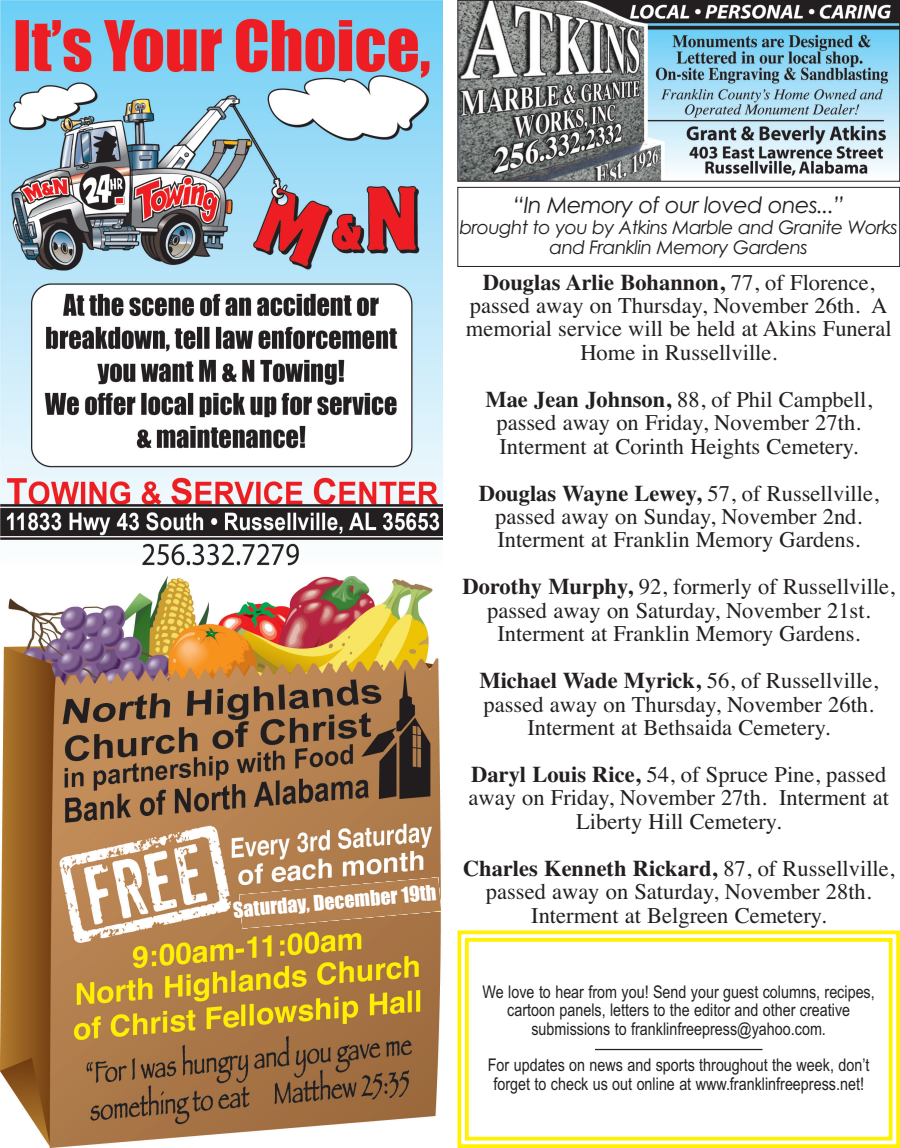
<style>
.page{position:relative;width:900px;height:1148px;background:#fff}
.page>*{position:absolute;margin:0;border:0;box-sizing:border-box;transform-origin:0 0}
.t1{font:22.5px/23.5px "Times";color:#231f20;text-align:center}
.t2{font:italic 22.5px "Century Gothic";letter-spacing:-.035em;color:#231f20}
.t3{font:20px "Impact";color:#fff}
.t4{font:italic 18.75px/19.8px "Century Gothic";letter-spacing:-.035em;color:#231f20;text-align:center}
.t5{font:17.5px/18.5px "Arial Narrow";color:#231f20;text-align:center}
.s1{font-weight:700}
</style>
<div class="page">
<div style="left:458px;top:187px;width:442px;height:80px;border:1px solid #231f20"></div>
<svg style="left:457px;top:930px;width:443px;height:217px"></svg>
<hr style="left:595px;top:1048px;width:167px;height:2px;background:#231f20">
<img style="left:460px;top:2px;width:438px;height:177px">
<div style="left:458px;top:0;width:442px;height:181px;border:1px solid #231f20"></div>
<img style="left:0;top:577px;width:442px;height:570px">
<img style="left:239px;top:877px;width:202px;height:51px">
<img style="left:0;top:0;width:442px;height:566px">
<p class="t3" style="left:233px;top:903px;width:205px;rotate:-5deg">Saturday, December 19th</p>
<p class="t2" style="left:513px;top:197px;width:333px">“In Memory of our loved ones...”</p>
<p class="t4" style="left:460px;top:219px;width:440px">brought to you by Atkins Marble and Granite Works and Franklin Memory Gardens</p>
<p class="t1" style="left:466px;top:272px;width:427px"><span class="s1">Douglas Arlie Bohannon,</span> 77, of Florence, passed away on Thursday, November 26th. A memorial service will be held at Akins Funeral Home in Russellville.</p>
<p class="t1" style="left:486px;top:389px;width:388px"><span class="s1">Mae Jean Johnson,</span> 88, of Phil Campbell, passed away on Friday, November 27th.<br>Interment at Corinth Heights Cemetery.</p>
<p class="t1" style="left:479px;top:483px;width:401px"><span class="s1">Douglas Wayne Lewey,</span> 57, of Russellville, passed away on Sunday, November 2nd.<br>Interment at Franklin Memory Gardens.</p>
<p class="t1" style="left:463px;top:577px;width:434px"><span class="s1">Dorothy Murphy,</span> 92, formerly of Russellville, passed away on Saturday, November 21st.<br>Interment at Franklin Memory Gardens.</p>
<p class="t1" style="left:479px;top:671px;width:400px"><span class="s1">Michael Wade Myrick,</span> 56, of Russellville, passed away on Thursday, November 26th.<br>Interment at Bethsaida Cemetery.</p>
<p class="t1" style="left:469px;top:764px;width:422px"><span class="s1">Daryl Louis Rice,</span> 54, of Spruce Pine, passed away on Friday, November 27th. Interment at<br>Liberty Hill Cemetery.</p>
<p class="t1" style="left:463px;top:858px;width:433px"><span class="s1">Charles Kenneth Rickard,</span> 87, of Russellville, passed away on Saturday, November 28th.</p>
<p class="t1" style="left:531px;top:905px;width:297px">Interment at Belgreen Cemetery.</p>
<p class="t5" style="left:483px;top:984px;width:394px">We love to hear from you! Send your guest columns, recipes, cartoon panels, letters to the editor and other creative submissions to franklinfreepress@yahoo.com.</p>
<p class="t5" style="left:488px;top:1057px;width:383px">For updates on news and sports throughout the week, don’t forget to check us out online at www.franklinfreepress.net!</p>
</div>
